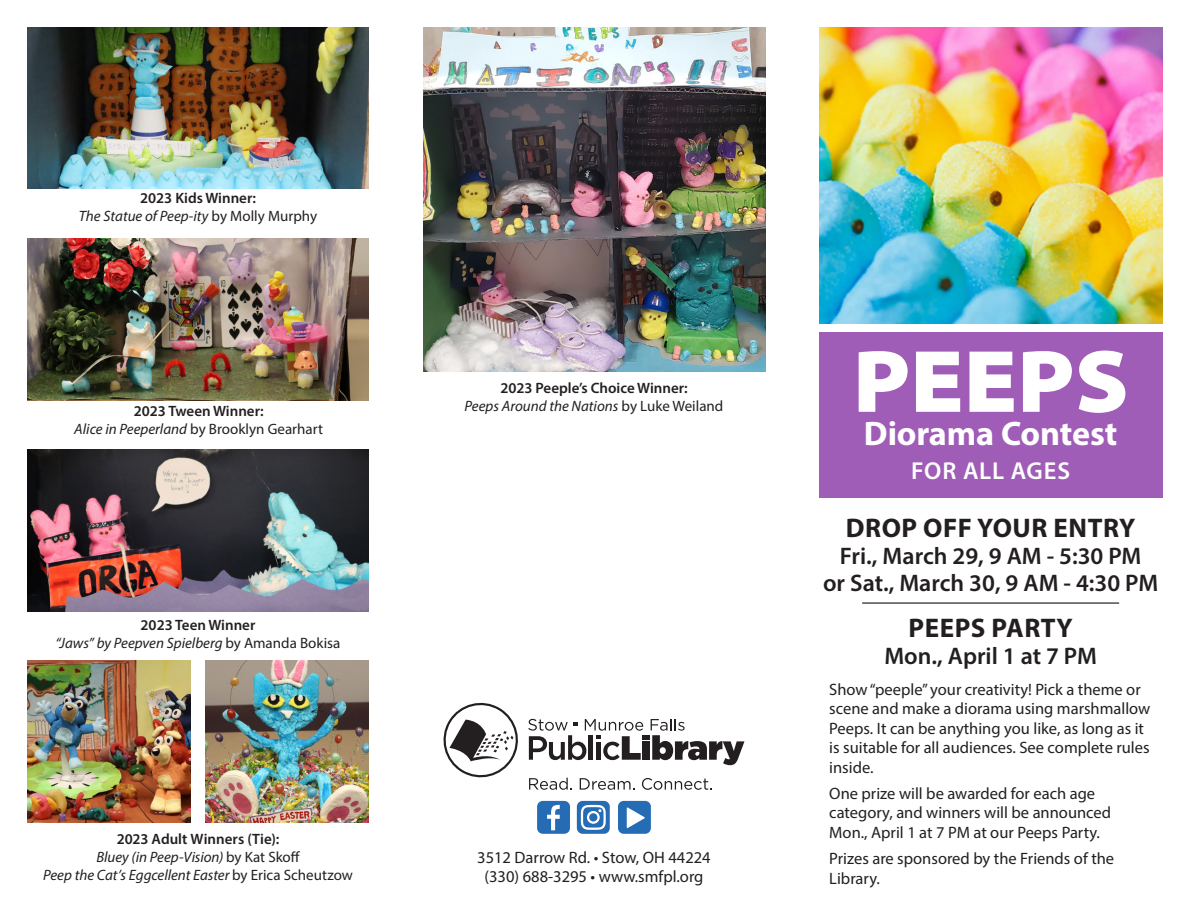
<style>
.page{position:relative;width:1188px;height:918px;background:#fff}
.page>*{position:absolute;margin:0;border:0;box-sizing:border-box;transform-origin:0 0}
.t1{font:900 semi-expanded 89.25px "Myriad Pro";color:#fff}
.Sign_Program_Title{font:700 34.2px "Myriad Pro";letter-spacing:-.005em;color:#fff}
.t2{font:700 27px "Myriad Pro";letter-spacing:.02em;color:#231f20}
.Sign_Program_Subtitl{font:600 24.6px "Myriad Pro";letter-spacing:.025em;color:#fff}
.t3{font:600 24px/27px "Myriad Pro";color:#231f20;text-align:center}
.Sign_Body{font:16.5px/19.5px "Myriad Pro";color:#231f20}
.t4{font:italic 15px/18px "Myriad Pro";color:#231f20;text-align:center}
.t5{font:600 15px/18px "Myriad Pro";color:#231f20;text-align:center}
.t6{font:15px/18px "Myriad Pro";color:#231f20;text-align:center}
.s1{font-weight:600;font-style:normal}
.s2{font-style:normal}
.s3{font-weight:600}
.s4{font-style:italic}
.s5{font-weight:400;font-style:italic}
.s6{font-weight:400}
</style>
<div class="page">
<svg style="left:444px;top:703px;width:300px;height:87px"></svg>
<div style="left:537px;top:801px;width:33px;height:33px;background:#266cb5;border-radius:6px"></div>
<svg style="left:547px;top:805px;width:13px;height:25px"></svg>
<div style="left:577px;top:801px;width:33px;height:33px;background:#266cb5;border-radius:6px"></div>
<svg style="left:581px;top:805px;width:25px;height:25px"></svg>
<div style="left:618px;top:801px;width:33px;height:33px;background:#266cb5;border-radius:6px"></div>
<svg style="left:627px;top:807px;width:18px;height:21px"></svg>
<img style="left:819px;top:27px;width:343px;height:296px">
<div style="left:819px;top:332px;width:343px;height:165px;background:#9f5db7"></div>
<hr style="left:862px;top:602px;width:257px;height:2px;background:#231f20">
<img style="left:27px;top:27px;width:342px;height:162px">
<img style="left:27px;top:238px;width:342px;height:162px">
<img style="left:27px;top:449px;width:342px;height:162px">
<img style="left:205px;top:660px;width:164px;height:162px">
<img style="left:27px;top:660px;width:164px;height:162px">
<img style="left:423px;top:27px;width:342px;height:344px">
<p class="t4" style="left:79px;top:189px;width:240px"><span class="s1">2023 Kids Winner:<br></span>The Statue of Peep-ity <span class="s2">by Molly Murphy</span></p>
<p class="t6" style="left:74px;top:402px;width:250px"><span class="s3">2023 Tween Winner:<br></span><span class="s4">Alice in Peeperland</span> by Brooklyn Gearhart</p>
<p class="t4" style="left:56px;top:616px;width:286px"><span class="s1">2023 Teen Winner<br></span>“Jaws” by Peepven Spielberg <span class="s2">by Amanda Bokisa</span></p>
<p class="t5" style="left:96px;top:830px;width:205px">2023 Adult Winners (Tie):<br><span class="s5">Bluey (in Peep-Vision)</span> <span class="s6">by Kat Skoff</span></p>
<p class="t4" style="left:43px;top:866px;width:311px">Peep the Cat’s Eggcellent Easter <span class="s2">by Erica Scheutzow</span></p>
<p class="t5" style="left:465px;top:379px;width:260px">2023 Peeple’s Choice Winner:<br><span class="s5">Peeps Around the Nations</span> <span class="s6">by Luke Weiland</span></p>
<p class="Sign_Body" style="left:477px;top:847px;width:235px;text-align:center">3512 Darrow Rd. • Stow, OH 44224 (330) 688-3295 • www.smfpl.org</p>
<p class="t1" style="left:853px;top:321px;width:278px">PEEPS</p>
<p class="Sign_Program_Title" style="left:864px;top:411px;width:255px">Diorama Contest</p>
<p class="Sign_Program_Subtitl" style="left:911px;top:455px;width:160px">FOR ALL AGES</p>
<p class="t2" style="left:846px;top:511px;width:291px">DROP OFF YOUR ENTRY</p>
<p class="t3" style="left:823px;top:542px;width:337px">Fri., March 29, 9 AM - 5:30 PM<br>or Sat., March 30, 9 AM - 4:30 PM</p>
<p class="t2" style="left:909px;top:611px;width:166px">PEEPS PARTY</p>
<p class="t3" style="left:884px;top:642px;width:214px">Mon., April 1 at 7 PM</p>
<p class="Sign_Body" style="left:829px;top:679px;width:323px">Show “peeple” your creativity! Pick a theme or scene and make a diorama using marshmallow Peeps. It can be anything you like, as long as it is suitable for all audiences. See complete rules inside.</p>
<p class="Sign_Body" style="left:829px;top:783px;width:283px">One prize will be awarded for each age category, and winners will be announced<br>Mon., April 1 at 7 PM at our Peeps Party.</p>
<p class="Sign_Body" style="left:829px;top:848px;width:286px">Prizes are sponsored by the Friends of the<br>Library.</p>
</div>
